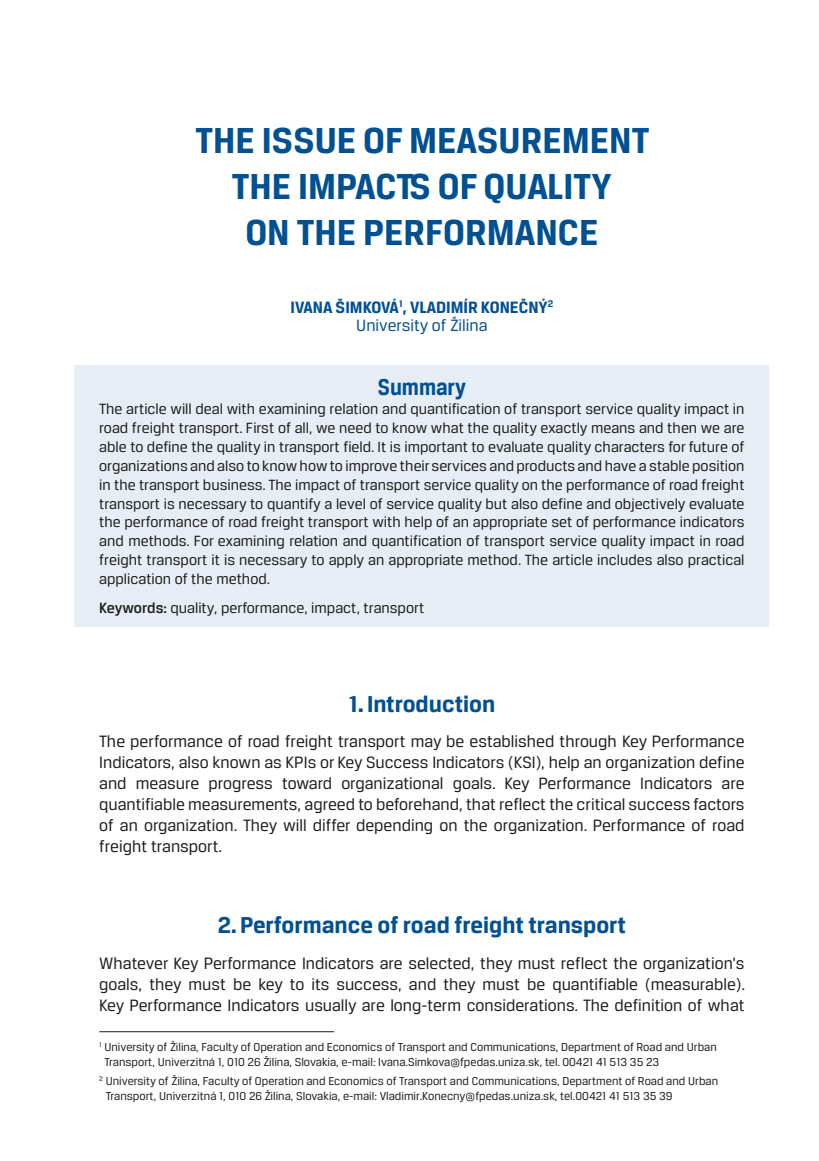
<style>
.page{position:relative;width:819px;height:1161px;background:#fff}
.page>*{position:absolute;margin:0;border:0;box-sizing:border-box;transform-origin:0 0}
.t1{font:700 38.5px/46.2px "Breuer Text";color:#005092;text-align:center}
.rozdzial_maly_ang{font:700 24.5px "Breuer Text";color:#005092}
.rozdzial_maly_ang-2{font:700 24.5px "Breuer Text";color:#005092;scale:.9 1}
.podstawowy_ang{font:17.5px/21px "Breuer Text";color:#1d1d1b;text-align:justify}
.podst_ang{font:700 17.5px "Breuer Text";color:#005092}
.podst_ang-2{font:17.5px "Breuer Text";color:#005092}
.streszcz_pol{font:15.75px/18.9px "Breuer Text";color:#1d1d1b;text-align:justify}
.przypisy{font:12.25px/14.7px "Breuer Text";color:#1d1d1b}
.s1{font-weight:500}
</style>
<div class="page">
<div style="left:74px;top:365px;width:695px;height:262px;background:#e6edf4"></div>
<hr style="left:99px;top:1031px;width:235px;height:1px;background:#1d1d1b">
<p class="t1" style="left:196px;top:117px;width:455px">THE ISSUE OF MEASUREMENT<br>THE IMPACTS OF QUALITY<br>ON THE PERFORMANCE</p>
<p class="podst_ang" style="left:290px;top:298px;width:264px">IVANA ŠIMKOVÁ<sup>1</sup>, VLADIMÍR KONEČNÝ<sup>2</sup></p>
<p class="podst_ang-2" style="left:356px;top:316px;width:133px">University of Žilina</p>
<p class="rozdzial_maly_ang-2" style="left:378px;top:374px;width:100px">Summary</p>
<p class="streszcz_pol" style="left:99px;top:399px;width:646px">The article will deal with examining relation and quantification of transport service quality impact in road freight transport. First of all, we need to know what the quality exactly means and then we are able to define the quality in transport field. It is important to evaluate quality characters for future of organizations and also to know how to improve their services and products and have a stable position in the transport business. The impact of transport service quality on the performance of road freight transport is necessary to quantify a level of service quality but also define and objectively evaluate the performance of road freight transport with help of an appropriate set of performance indicators and methods. For examining relation and quantification of transport service quality impact in road freight transport it is necessary to apply an appropriate method. The article includes also practical application of the method.</p>
<p class="streszcz_pol" style="left:99px;top:598px;width:326px"><span class="s1">Keywords:</span> quality, performance, impact, transport</p>
<p class="rozdzial_maly_ang" style="left:348px;top:690px;width:148px">1. Introduction</p>
<p class="podstawowy_ang" style="left:99px;top:731px;width:646px">The performance of road freight transport may be established through Key Performance Indicators, also known as KPIs or Key Success Indicators (KSI), help an organization define and measure progress toward organizational goals. Key Performance Indicators are quantifiable measurements, agreed to beforehand, that reflect the critical success factors of an organization. They will differ depending on the organization. Performance of road freight transport.</p>
<p class="rozdzial_maly_ang" style="left:218px;top:911px;width:409px">2. Performance of road freight transport</p>
<p class="podstawowy_ang" style="left:99px;top:952px;width:647px">Whatever Key Performance Indicators are selected, they must reflect the organization's goals, they must be key to its success, and they must be quantifiable (measurable).<br>Key Performance Indicators usually are long-term considerations. The definition of what</p>
<p class="przypisy" style="left:104px;top:1039px;width:614px;text-indent:-5px"><sup>1</sup> University of Žilina, Faculty of Operation and Economics of Transport and Communications, Department of Road and Urban<br>Transport, Univerzitná 1, 010 26 Žilina, Slovakia, e-mail: Ivana.Simkova@fpedas.uniza.sk, tel. 00421 41 513 35 23</p>
<p class="przypisy" style="left:106px;top:1074px;width:614px;text-indent:-6px"><sup>2</sup> University of Žilina, Faculty of Operation and Economics of Transport and Communications, Department of Road and Urban<br>Transport, Univerzitná 1, 010 26 Žilina, Slovakia, e-mail: Vladimir.Konecny@fpedas.uniza.sk, tel.00421 41 513 35 39</p>
</div>
